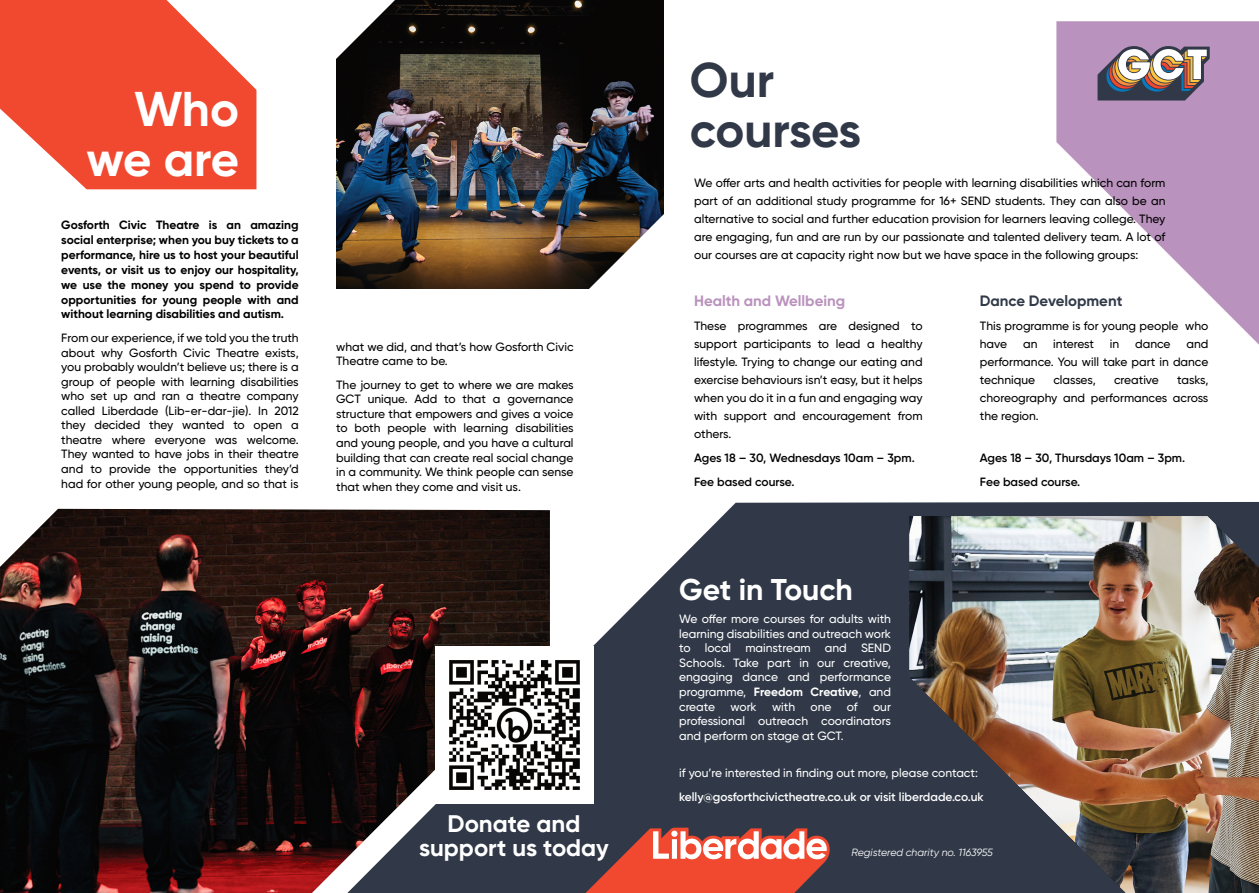
<style>
.page{position:relative;width:1259px;height:893px;background:#fff}
.page>*{position:absolute;margin:0;border:0;box-sizing:border-box;transform-origin:0 0}
.t1{font:700 48.75px/49.5px "Gilroy";letter-spacing:-.005em;color:#313948}
.t2{font:700 48.75px/49.5px "Gilroy";letter-spacing:-.02em;color:#fff;text-align:right}
.t3{font:700 30px "Gilroy";color:#fff}
.t4{font:700 24px/24px "Gilroy";color:#fff;text-align:center}
.t5{font:700 15px "Gilroy";color:#b992bd}
.t6{font:700 15px "Gilroy";color:#313948}
.t7{font:500 12px/14.5px "Gilroy";color:#000;text-align:justify}
.t8{font:500 12px/14.5px "Gilroy";color:#fff;text-align:justify}
.t9{font:700 12px/14.9px "Gilroy";color:#000;text-align:justify}
.t10{font:600 12px/24px "Gilroy";color:#000}
.t11{font:600 12px "Gilroy";color:#fff}
.t12{font:500 12px "Gilroy";letter-spacing:-.02em;color:#000}
.t13{font:italic 10.5px "Gilroy";color:#fff}
.s1{font-weight:700}
</style>
<div class="page">
<svg style="left:1056px;top:21px;width:203px;height:324px;fill:#b992bd"></svg>
<svg style="left:1097px;top:46px;width:112px;height:55px"></svg>
<svg style="left:550px;top:502px;width:709px;height:391px;background:#4e5561"></svg>
<svg style="left:555px;top:828px;width:274px;height:65px;background:#b45a51"></svg>
<img style="left:909px;top:516px;width:350px;height:377px">
<svg style="left:0;top:0;width:256px;height:189px;fill:#f04930"></svg>
<img style="left:0;top:509px;width:550px;height:384px">
<img style="left:336px;top:0;width:328px;height:289px">
<img style="left:435px;top:646px;width:158px;height:158px">
<h1 class="t2" style="left:87px;top:88px;width:154px">Who we are</h1>
<p class="t9" style="left:61px;top:219px;width:239px">Gosforth Civic Theatre is an amazing social enterprise; when you buy tickets to a performance, hire us to host your beautiful events, or visit us to enjoy our hospitality, we use the money you spend to provide opportunities for young people with and without learning disabilities and autism.</p>
<p class="t7" style="left:61px;top:331px;width:239px">From our experience, if we told you the truth about why Gosforth Civic Theatre exists, you probably wouldn’t believe us; there is a group of people with learning disabilities who set up and ran a theatre company called Liberdade (Lib-er-dar-jie). In 2012 they decided they wanted to open a theatre where everyone was welcome.<br>They wanted to have jobs in their theatre and to provide the opportunities they’d had for other young people, and so that is</p>
<p class="t7" style="left:336px;top:340px;width:239px">what we did, and that’s how Gosforth Civic<br>Theatre came to be.</p>
<p class="t7" style="left:336px;top:378px;width:239px">The journey to get to where we are makes GCT unique. Add to that a governance structure that empowers and gives a voice to both people with learning disabilities and young people, and you have a cultural building that can create real social change in a community. We think people can sense that when they come and visit us.</p>
<h3 class="t4" style="left:419px;top:813px;width:191px">Donate and support us today</h3>
<h1 class="t1" style="left:690px;top:59px;width:173px">Our courses</h1>
<p class="t7" style="left:694px;top:175px;width:473px;line-height:18px">We offer arts and health activities for people with learning disabilities which can form part of an additional study programme for 16+ SEND students. They can also be an alternative to social and further education provision for learners leaving college. They are engaging, fun and are run by our passionate and talented delivery team. A lot of our courses are at capacity right now but we have space in the following groups:</p>
<p class="t5" style="left:694px;top:295px;width:153px">Health and Wellbeing</p>
<p class="t7" style="left:694px;top:318px;width:230px;line-height:18px">These programmes are designed to support participants to lead a healthy lifestyle. Trying to change our eating and exercise behaviours isn’t easy, but it helps when you do it in a fun and engaging way with support and encouragement from others.</p>
<p class="t10" style="left:694px;top:447px;width:222px">Ages 18 – 30, Wednesdays 10am – 3pm.<br>Fee based course.</p>
<p class="t6" style="left:980px;top:295px;width:144px">Dance Development</p>
<p class="t7" style="left:980px;top:318px;width:230px;line-height:18px">This programme is for young people who have</p>
<p class="t7" style="left:1023px;top:338px;width:16px">an</p>
<p class="t12" style="left:1053px;top:339px;width:42px">interest</p>
<p class="t7" style="left:1110px;top:338px;width:11px">in</p>
<p class="t7" style="left:1135px;top:338px;width:37px">dance</p>
<p class="t7" style="left:980px;top:336px;width:230px;line-height:18px;text-indent:207px">and performance. You will take part in dance technique</p>
<p class="t7" style="left:1053px;top:374px;width:44px">classes,</p>
<p class="t7" style="left:1114px;top:374px;width:46px">creative</p>
<p class="t7" style="left:980px;top:372px;width:230px;line-height:18px;text-indent:197px">tasks, choreography and performances across the region.</p>
<p class="t10" style="left:980px;top:447px;width:207px">Ages 18 – 30, Thursdays 10am – 3pm.<br>Fee based course.</p>
<h2 class="t3" style="left:679px;top:576px;width:175px">Get in Touch</h2>
<p class="t8" style="left:679px;top:613px;width:213px">We offer more courses for adults with learning disabilities and outreach work to local mainstream and SEND Schools. Take part in our creative, engaging dance and performance programme, <span class="s1">Freedom Creative</span>, and create</p>
<p class="t8" style="left:730px;top:700px;width:28px">work</p>
<p class="t8" style="left:772px;top:700px;width:25px">with</p>
<p class="t8" style="left:810px;top:700px;width:22px">one</p>
<p class="t8" style="left:847px;top:700px;width:12px">of</p>
<p class="t8" style="left:679px;top:700px;width:213px;text-indent:194px">our professional outreach coordinators and perform on stage at GCT.</p>
<p class="t8" style="left:679px;top:766px;width:300px">if you’re interested in finding out more, please contact:</p>
<p class="t11" style="left:679px;top:791px;width:306px">kelly@gosforthcivictheatre.co.uk or visit liberdade.co.uk</p>
<p class="t13" style="left:851px;top:848px;width:143px">Registered charity no. 1163955</p>
</div>
